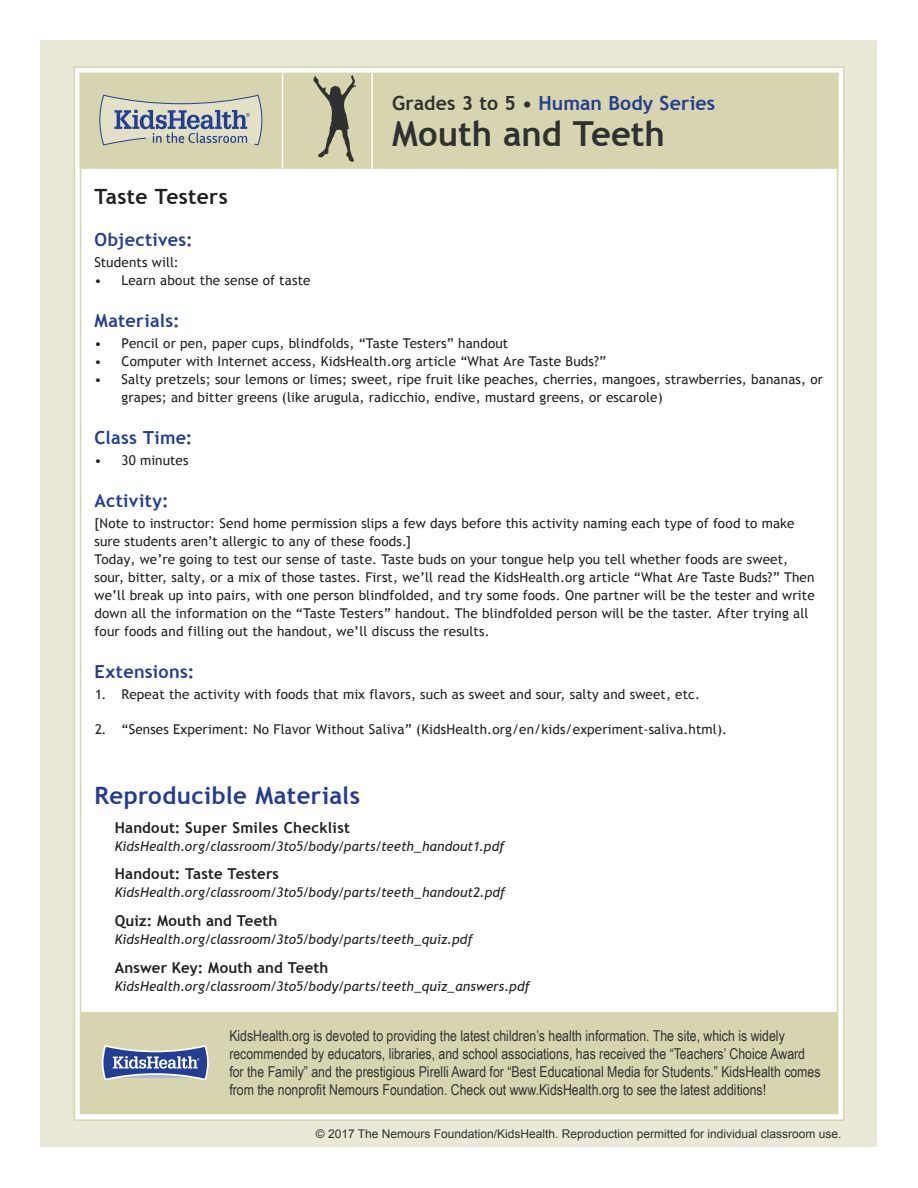
<style>
.page{position:relative;width:918px;height:1188px;background:#fff}
.page>*{position:absolute;margin:0;border:0;box-sizing:border-box;transform-origin:0 0}
.Lesson_Header{font:700 34.5px "Trebuchet MS";color:#2f3130}
.t1{font:700 24px "Trebuchet MS";letter-spacing:.015em;color:#243d91}
.t2{font:700 21px "Trebuchet MS";letter-spacing:.015em;color:#231f20}
.Lesson_Header-2{font:700 19.5px "Trebuchet MS";letter-spacing:.005em;color:#243d91}
.t3{font:700 18px "Trebuchet MS";letter-spacing:.02em;color:#243d91}
.t4{font:15px/18px "Arial Narrow";color:#323333}
.Article_List{font:700 15px "Trebuchet MS";letter-spacing:.01em;color:#231f20}
.Basic_Bulleted_List{font:13.5px/18px "Trebuchet MS";letter-spacing:.01em;color:#231f20}
.Article_List-2{font:italic 13.5px "Trebuchet MS";letter-spacing:.005em;color:#231f20}
.Basic_Numbered_List{font:13.5px "Trebuchet MS";letter-spacing:.01em;color:#231f20}
.t5{font:12px "Arial";color:#2f3130}
.s1{color:#2f3130}
</style>
<div class="page">
<div style="left:40px;top:40px;width:838px;height:1108px;background:#eae9d8"></div>
<div style="left:74px;top:67px;width:770px;height:1053px;background:#fff"></div>
<div style="left:81px;top:1013px;width:757px;height:100px;background:#d6d5b0"></div>
<svg style="left:102px;top:1045px;width:107px;height:36px"></svg>
<div style="left:81px;top:74px;width:757px;height:94px;background:#d6d5b0"></div>
<div style="left:80px;top:73px;width:759px;height:96px;border:2px solid #d6d5b0"></div>
<svg style="left:99px;top:94px;width:164px;height:52px"></svg>
<hr style="left:371px;top:73px;width:2px;height:96px;background:#fff">
<hr style="left:282px;top:73px;width:1px;height:96px;background:#fff">
<svg style="left:313px;top:75px;width:44px;height:87px"></svg>
<p class="Lesson_Header-2" style="left:392px;top:91px;width:325px"><span class="s1">Grades 3 to 5 •</span> Human Body Series</p>
<p class="Lesson_Header" style="left:392px;top:112px;width:274px">Mouth and Teeth</p>
<p class="t2" style="left:94px;top:184px;width:135px">Taste Testers</p>
<p class="t3" style="left:94px;top:229px;width:100px">Objectives:</p>
<p class="Basic_Bulleted_List" style="left:94px;top:254px;width:86px">Students will:</p>
<p class="Basic_Bulleted_List" style="left:94px;top:272px;width:217px">• Learn about the sense of taste</p>
<p class="t3" style="left:94px;top:310px;width:87px">Materials:</p>
<p class="Basic_Bulleted_List" style="left:94px;top:335px;width:415px">• Pencil or pen, paper cups, blindfolds, “Taste Testers” handout</p>
<p class="Basic_Bulleted_List" style="left:94px;top:353px;width:513px">• Computer with Internet access, KidsHealth.org article “What Are Taste Buds?”</p>
<p class="Basic_Bulleted_List" style="left:122px;top:371px;width:703px;text-indent:-27px">• Salty pretzels; sour lemons or limes; sweet, ripe fruit like peaches, cherries, mangoes, strawberries, bananas, or grapes; and bitter greens (like arugula, radicchio, endive, mustard greens, or escarole)</p>
<p class="t3" style="left:94px;top:427px;width:100px">Class Time:</p>
<p class="Basic_Bulleted_List" style="left:94px;top:452px;width:96px">• 30 minutes</p>
<p class="t3" style="left:94px;top:490px;width:76px">Activity:</p>
<p class="Basic_Bulleted_List" style="left:94px;top:515px;width:722px">[Note to instructor: Send home permission slips a few days before this activity naming each type of food to make sure students aren’t allergic to any of these foods.]<br>Today, we’re going to test our sense of taste. Taste buds on your tongue help you tell whether foods are sweet, sour, bitter, salty, or a mix of those tastes. First, we’ll read the KidsHealth.org article “What Are Taste Buds?” Then we’ll break up into pairs, with one person blindfolded, and try some foods. One partner will be the tester and write down all the information on the “Taste Testers” handout. The blindfolded person will be the taster. After trying all four foods and filling out the handout, we’ll discuss the results.</p>
<p class="t3" style="left:95px;top:661px;width:101px">Extensions:</p>
<p class="Basic_Numbered_List" style="left:95px;top:687px;width:606px">1. Repeat the activity with foods that mix flavors, such as sweet and sour, salty and sweet, etc.</p>
<p class="Basic_Numbered_List" style="left:95px;top:721px;width:633px">2. “Senses Experiment: No Flavor Without Saliva” (KidsHealth.org/en/kids/experiment-saliva.html).</p>
<p class="t1" style="left:94px;top:780px;width:267px">Reproducible Materials</p>
<p class="Article_List" style="left:115px;top:818px;width:237px">Handout: Super Smiles Checklist</p>
<p class="Article_List-2" style="left:115px;top:838px;width:391px">KidsHealth.org/classroom/3to5/body/parts/teeth_handout1.pdf</p>
<p class="Article_List" style="left:115px;top:865px;width:166px">Handout: Taste Testers</p>
<p class="Article_List-2" style="left:115px;top:885px;width:392px">KidsHealth.org/classroom/3to5/body/parts/teeth_handout2.pdf</p>
<p class="Article_List" style="left:115px;top:912px;width:164px">Quiz: Mouth and Teeth</p>
<p class="Article_List-2" style="left:115px;top:932px;width:360px">KidsHealth.org/classroom/3to5/body/parts/teeth_quiz.pdf</p>
<p class="Article_List" style="left:115px;top:958px;width:215px">Answer Key: Mouth and Teeth</p>
<p class="Article_List-2" style="left:115px;top:978px;width:417px">KidsHealth.org/classroom/3to5/body/parts/teeth_quiz_answers.pdf</p>
<p class="t4" style="left:229px;top:1026px;width:593px">KidsHealth.org is devoted to providing the latest children’s health information. The site, which is widely recommended by educators, libraries, and school associations, has received the “Teachers’ Choice Award for the Family” and the prestigious Pirelli Award for “Best Educational Media for Students.” KidsHealth comes from the nonprofit Nemours Foundation. Check out www.KidsHealth.org to see the latest additions!</p>
<p class="t5" style="left:316px;top:1126px;width:527px">© 2017 The Nemours Foundation/KidsHealth. Reproduction permitted for individual classroom use.</p>
</div>
